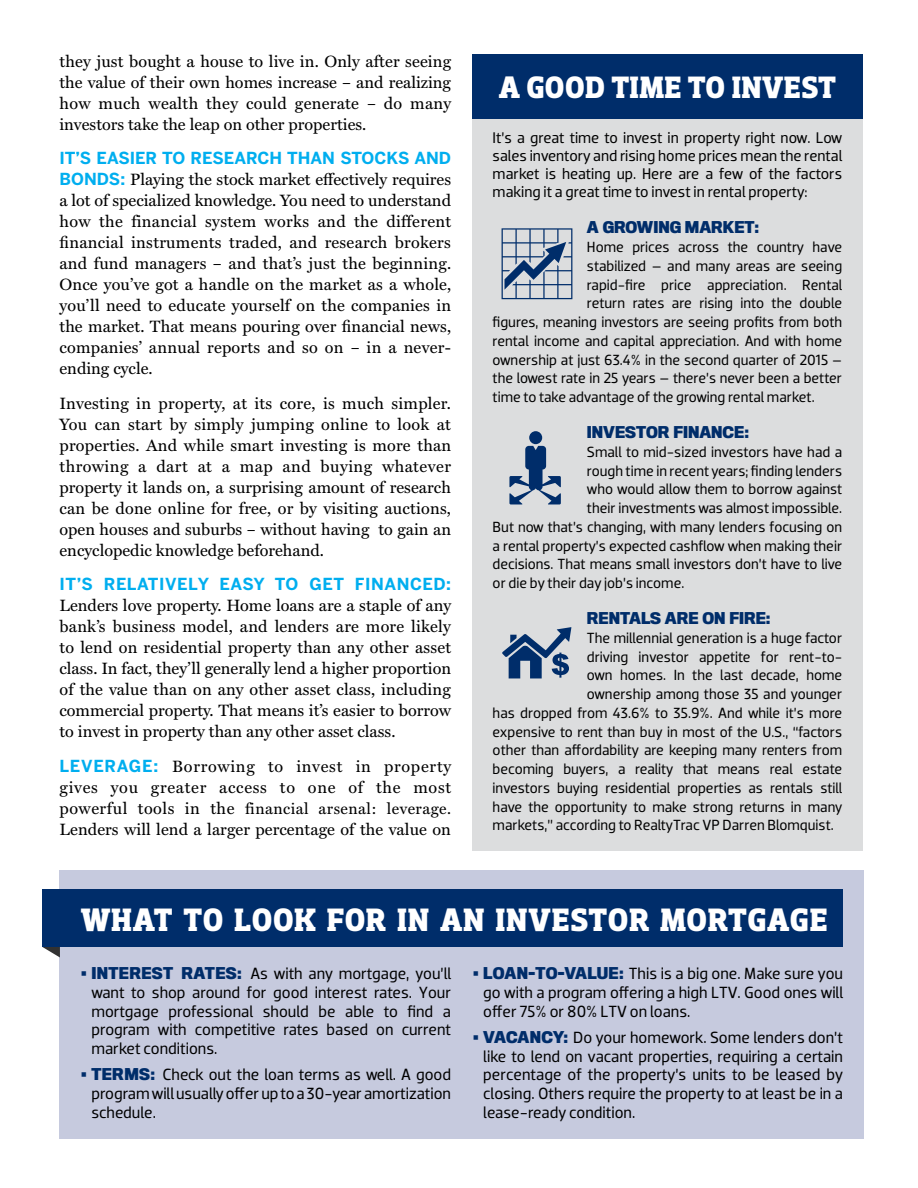
<style>
.page{position:relative;width:918px;height:1188px;background:#fff}
.page>*{position:absolute;margin:0;border:0;box-sizing:border-box;transform-origin:0 0}
.t1{font:700 33px "Dobra Slab";letter-spacing:.005em;color:#fff}
.t2{font:700 31.5px "Dobra Slab";letter-spacing:.005em;color:#fff}
.t3{font:16.5px/21px "Miller Text";letter-spacing:.005em;color:#000;text-align:justify}
.t4{font:16.5px/18.8px "Dobra";color:#000;text-align:justify}
.t5{font:16.5px/21px "Miller Text";letter-spacing:.04em;color:#000}
.t6{font:700 16.5px "Benton Sans";color:#00aeef}
.t7{font:700 16.5px "Benton Sans";letter-spacing:.03em;color:#00aeef}
.t8{font:15.75px/18px "Dobra";color:#000;text-align:justify}
.t9{font:15.75px "Miller Text";letter-spacing:.03em;color:#000}
.t10{font:15px "Dobra";color:#000}
.t11{font:700 15px "Titling Gothic FB Narrow";color:#002d6a}
.s1{font-family:"Benton Sans";font-weight:700;color:#00aeef}
.s2{font-size:16.5px}
.s3{color:#002d6a}
.s4{font-family:"Titling Gothic FB Narrow";font-weight:700;font-size:15px;color:#002d6a}
</style>
<div class="page">
<div style="left:472px;top:54px;width:390px;height:65px;background:#002d6a"></div>
<div style="left:472px;top:119px;width:390px;height:731px;background:#dcddde"></div>
<svg style="left:502px;top:228px;width:70px;height:71px"></svg>
<div style="left:529px;top:432px;width:13px;height:12px;background:#002d6a;border-radius:50%"></div>
<svg style="left:509px;top:446px;width:52px;height:58px"></svg>
<svg style="left:502px;top:627px;width:69px;height:51px"></svg>
<div style="left:60px;top:871px;width:804px;height:268px;background:#c6cade"></div>
<svg style="left:42px;top:947px;width:18px;height:10px"></svg>
<div style="left:42px;top:890px;width:801px;height:57px;background:#002d6a"></div>
<p class="t3" style="left:60px;top:51px;width:393px">they just bought a house to live in. Only after seeing the value of their own homes increase – and realizing how much wealth they could generate – do many investors take the leap on other properties.</p>
<p class="t6" style="left:60px;top:148px;width:393px">IT’S EASIER TO RESEARCH THAN STOCKS AND</p>
<p class="t3" style="left:60px;top:169px;width:393px"><span class="s1">BONDS:</span> Playing the stock market effectively requires a lot of specialized knowledge. You need to understand how the financial system works and the different financial instruments traded, and research brokers and fund managers – and that’s just the beginning.<br>Once you’ve got a handle on the market as a whole, you’ll need to educate yourself on the companies in the market. That means pouring over financial news, companies’ annual reports and so on – in a never&shy;ending cycle.</p>
<p class="t3" style="left:60px;top:393px;width:393px">Investing in property, at its core, is much simpler.<br>You can start by simply jumping online to look at properties. And while smart investing is more than throwing a dart at a map and buying whatever property it lands on, a surprising amount of research can be done online for free, or by visiting auctions, open houses and suburbs – without having to gain an encyclopedic knowledge beforehand.</p>
<p class="t7" style="left:60px;top:574px;width:393px">IT’S RELATIVELY EASY TO GET FINANCED:</p>
<p class="t3" style="left:60px;top:595px;width:393px">Lenders love property. Home loans are a staple of any bank’s business model, and lenders are more likely to lend on residential property than any other asset class. In fact, they’ll generally lend a higher proportion of the value than on any other asset class, including commercial property. That means it’s easier to borrow to invest in property than any other asset class.</p>
<p class="t5" style="left:60px;top:756px;width:393px"><span class="s1">LEVERAGE:</span> Borrowing to invest in property gives you greater access to one of the most</p>
<p class="t9" style="left:60px;top:799px;width:393px"><span class="s2">powerful tools in the</span> financial arsenal: leverage.</p>
<p class="t3" style="left:60px;top:819px;width:393px">Lenders will lend a larger percentage of the value on</p>
<h2 class="t2" style="left:499px;top:69px;width:339px">A GOOD TIME TO INVEST</h2>
<p class="t8" style="left:493px;top:129px;width:351px">It’s a great time to invest in property right now. Low sales inventory and rising home prices mean the rental market is heating up. Here are a few of the factors making it a great time to invest in rental property:</p>
<p class="t11" style="left:587px;top:218px;width:174px">A GROWING MARKET:</p>
<p class="t10" style="left:587px;top:238px;width:257px">Home prices across the country have</p>
<p class="t10" style="left:587px;top:257px;width:257px">stabilized – and many areas are seeing</p>
<p class="t10" style="left:587px;top:276px;width:257px">rapid-fire price appreciation. Rental</p>
<p class="t10" style="left:587px;top:294px;width:257px">return rates are rising into the double</p>
<p class="t10" style="left:493px;top:313px;width:351px">figures, meaning investors are seeing profits from both</p>
<p class="t10" style="left:493px;top:332px;width:351px">rental income and capital appreciation. And with home</p>
<p class="t10" style="left:493px;top:351px;width:351px">ownership at just 63.4% in the second quarter of 2015 –</p>
<p class="t10" style="left:493px;top:369px;width:351px">the lowest rate in 25 years – there’s never been a better</p>
<p class="t10" style="left:493px;top:388px;width:323px">time to take advantage of the growing rental market.</p>
<p class="t11" style="left:587px;top:423px;width:164px">INVESTOR FINANCE:</p>
<p class="t10" style="left:587px;top:443px;width:257px">Small to mid-sized investors have had a</p>
<p class="t10" style="left:587px;top:462px;width:257px">rough time in recent years; finding lenders</p>
<p class="t10" style="left:587px;top:480px;width:257px">who would allow them to borrow against</p>
<p class="t10" style="left:587px;top:499px;width:257px">their investments was almost impossible.</p>
<p class="t10" style="left:493px;top:518px;width:351px">But now that’s changing, with many lenders focusing on</p>
<p class="t10" style="left:493px;top:537px;width:351px">a rental property’s expected cashflow when making their</p>
<p class="t10" style="left:493px;top:555px;width:351px">decisions. That means small investors don’t have to live</p>
<p class="t10" style="left:493px;top:574px;width:193px">or die by their day job’s income.</p>
<p class="t11" style="left:587px;top:609px;width:185px">RENTALS ARE ON FIRE:</p>
<p class="t10" style="left:587px;top:629px;width:257px">The millennial generation is a huge factor</p>
<p class="t10" style="left:587px;top:648px;width:257px">driving investor appetite for rent-to-</p>
<p class="t10" style="left:587px;top:666px;width:257px">own homes. In the last decade, home</p>
<p class="t10" style="left:587px;top:685px;width:257px">ownership among those 35 and younger</p>
<p class="t10" style="left:493px;top:704px;width:351px">has dropped from 43.6% to 35.9%. And while it’s more</p>
<p class="t10" style="left:493px;top:723px;width:351px">expensive to rent than buy in most of the U.S., “factors</p>
<p class="t10" style="left:493px;top:741px;width:351px">other than affordability are keeping many renters from</p>
<p class="t10" style="left:493px;top:760px;width:351px">becoming buyers, a reality that means real estate</p>
<p class="t10" style="left:493px;top:779px;width:351px">investors buying residential properties as rentals still</p>
<p class="t10" style="left:493px;top:798px;width:351px">have the opportunity to make strong returns in many</p>
<p class="t10" style="left:493px;top:816px;width:343px">markets,” according to RealtyTrac VP Darren Blomquist.</p>
<h1 class="t1" style="left:81px;top:900px;width:749px">WHAT TO LOOK FOR IN AN INVESTOR MORTGAGE</h1>
<p class="t4" style="left:483px;top:964px;width:361px;text-indent:-11px"><span class="s3">▪</span> <span class="s4">LOAN-TO-VALUE:</span> This is a big one. Make sure you go with a program offering a high LTV. Good ones will offer 75% or 80% LTV on loans.</p>
<p class="t4" style="left:483px;top:1028px;width:361px;text-indent:-11px"><span class="s3">▪</span> <span class="s4">VACANCY:</span> Do your homework. Some lenders don’t like to lend on vacant properties, requiring a certain percentage of the property’s units to be leased by closing. Others require the property to at least be in a lease-ready condition.</p>
<p class="t4" style="left:91px;top:964px;width:361px;text-indent:-11px"><span class="s3">▪</span> <span class="s4">INTEREST RATES:</span> As with any mortgage, you’ll want to shop around for good interest rates. Your mortgage professional should be able to find a program with competitive rates based on current market conditions.</p>
<p class="t4" style="left:91px;top:1065px;width:361px;text-indent:-11px"><span class="s3">▪</span> <span class="s4">TERMS:</span> Check out the loan terms as well. A good program will usually offer up to a 30-year amortization schedule.</p>
</div>
